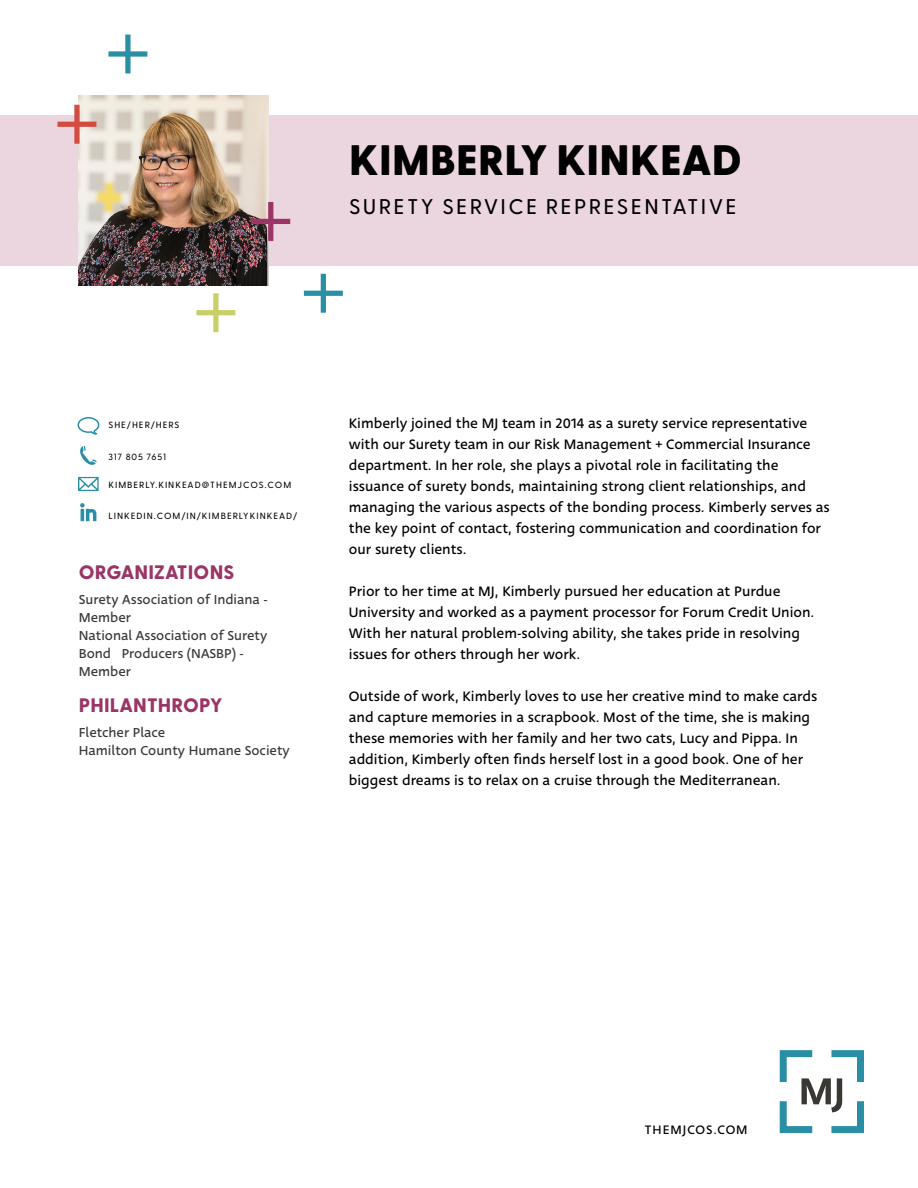
<style>
.page{position:relative;width:918px;height:1188px;background:#fff}
.page>*{position:absolute;margin:0;border:0;box-sizing:border-box;transform-origin:0 0}
.t1{font:800 42.6px "Greycliff CF";letter-spacing:.01em;color:#000}
.t2{font:500 21.3px "Greycliff CF";letter-spacing:.11em;color:#000}
.t3{font:800 19.5px "Greycliff CF";letter-spacing:.01em;color:#9a3566}
.t4{font:15px/21px "Deva Ideal";color:#000}
.t5{font:14.25px/18px "Deva Ideal";color:#3a3936}
.t6{font:13.5px "Deva Ideal";letter-spacing:.075em;color:#000}
.t7{font:500 9px "Greycliff CF";letter-spacing:.11em;color:#000}
</style>
<div class="page">
<div style="left:0;top:115px;width:918px;height:151px;background:#ebd6e0"></div>
<img style="left:79px;top:95px;width:189px;height:190px">
<svg style="left:780px;top:1050px;width:84px;height:83px"></svg>
<svg style="left:251px;top:202px;width:39px;height:39px"></svg>
<svg style="left:304px;top:274px;width:39px;height:39px"></svg>
<svg style="left:108px;top:35px;width:39px;height:38px"></svg>
<svg style="left:57px;top:105px;width:39px;height:39px"></svg>
<svg style="left:196px;top:293px;width:39px;height:39px"></svg>
<svg style="left:80px;top:446px;width:17px;height:19px"></svg>
<svg style="left:78px;top:477px;width:21px;height:14px"></svg>
<svg style="left:80px;top:503px;width:16px;height:18px"></svg>
<svg style="left:77px;top:417px;width:23px;height:18px"></svg>
<h1 class="t1" style="left:349px;top:127px;width:394px">KIMBERLY KINKEAD</h1>
<h2 class="t2" style="left:349px;top:191px;width:389px">SURETY SERVICE REPRESENTATIVE</h2>
<p class="t7" style="left:108px;top:418px;width:73px">SHE/HER/HERS</p>
<p class="t7" style="left:108px;top:450px;width:59px">317 805 7651</p>
<p class="t7" style="left:108px;top:478px;width:184px">KIMBERLY.KINKEAD@THEMJCOS.COM</p>
<p class="t7" style="left:108px;top:509px;width:190px">LINKEDIN.COM/IN/KIMBERLYKINKEAD/</p>
<h3 class="t3" style="left:79px;top:557px;width:157px">ORGANIZATIONS</h3>
<p class="t5" style="left:79px;top:590px;width:190px">Surety Association of Indiana -<br>Member<br>National Association of Surety<br>Bond Producers (NASBP) -<br>Member</p>
<h3 class="t3" style="left:79px;top:691px;width:145px">PHILANTHROPY</h3>
<p class="t5" style="left:79px;top:724px;width:213px">Fletcher Place<br>Hamilton County Humane Society</p>
<p class="t4" style="left:349px;top:413px;width:482px">Kimberly joined the MJ team in 2014 as a surety service representative with our Surety team in our Risk Management + Commercial Insurance department. In her role, she plays a pivotal role in facilitating the issuance of surety bonds, maintaining strong client relationships, and managing the various aspects of the bonding process. Kimberly serves as the key point of contact, fostering communication and coordination for our surety clients.</p>
<p class="t4" style="left:349px;top:581px;width:467px">Prior to her time at MJ, Kimberly pursued her education at Purdue University and worked as a payment processor for Forum Credit Union.<br>With her natural problem-solving ability, she takes pride in resolving issues for others through her work.</p>
<p class="t4" style="left:349px;top:686px;width:470px">Outside of work, Kimberly loves to use her creative mind to make cards and capture memories in a scrapbook. Most of the time, she is making these memories with her family and her two cats, Lucy and Pippa. In addition, Kimberly often finds herself lost in a good book. One of her biggest dreams is to relax on a cruise through the Mediterranean.</p>
<p class="t6" style="left:645px;top:1121px;width:104px">THEMJCOS.COM</p>
</div>
